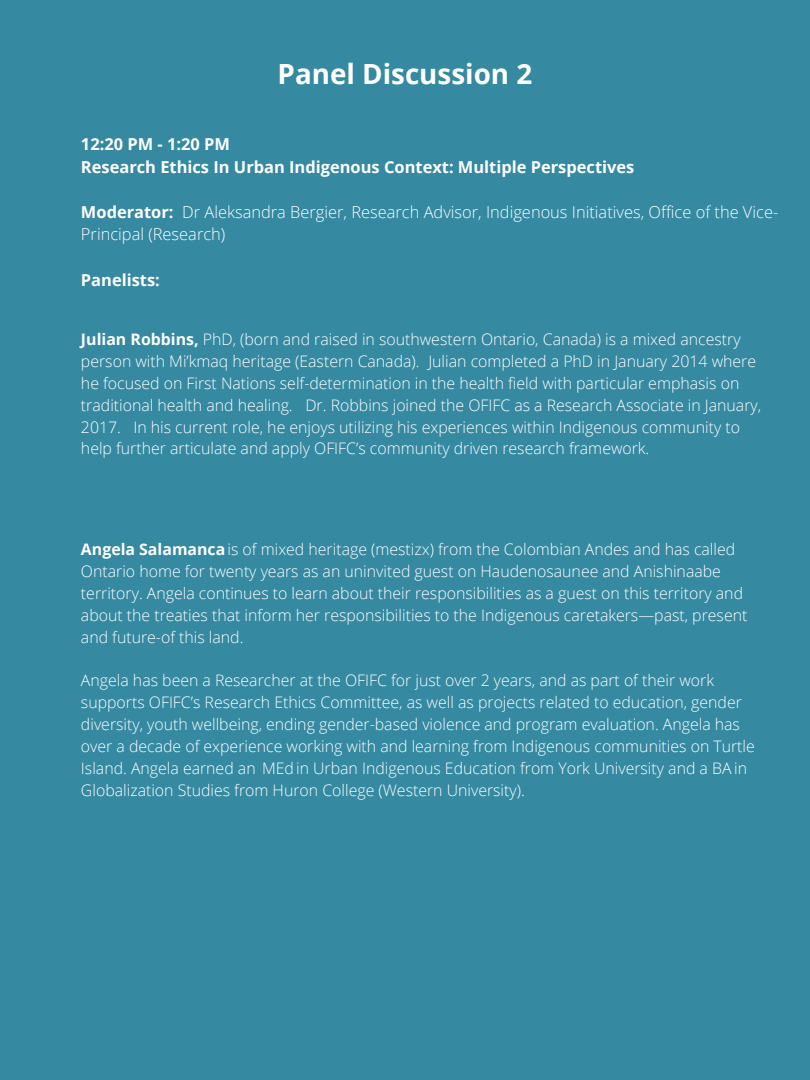
<style>
.page{position:relative;width:810px;height:1080px;background:#3589a1}
.page>*{position:absolute;margin:0;border:0;box-sizing:border-box;transform-origin:0 0}
.t1{font:700 27.81px "Open Sans";color:#fff}
.t2{font:300 16.44px/22.6px "Open Sans";color:#fff}
.t3{font:700 16.44px/22.6px "Open Sans";color:#fff}
.t4{font:300 15.88px/21.8px "Open Sans";color:#fff}
.s1{font-weight:700}
</style>
<div class="page">
<h1 class="t1" style="left:278px;top:55px;width:256px">Panel Discussion 2</h1>
<p class="t3" style="left:81px;top:132px;width:555px">12:20 PM - 1:20 PM<br>Research Ethics In Urban Indigenous Context: Multiple Perspectives</p>
<p class="t2" style="left:81px;top:200px;width:699px"><span class="s1">Moderator:</span> Dr Aleksandra Bergier, Research Advisor, Indigenous Initiatives, Office of the Vice-<br>Principal (Research)</p>
<p class="t3" style="left:81px;top:268px;width:80px">Panelists:</p>
<p class="t4" style="left:81px;top:328px;width:682px"><span class="s1">Julian Robbins,</span> PhD, (born and raised in southwestern Ontario, Canada) is a mixed ancestry person with Mi’kmaq heritage (Eastern Canada). Julian completed a PhD in January 2014 where he focused on First Nations self-determination in the health field with particular emphasis on traditional health and healing. Dr. Robbins joined the OFIFC as a Research Associate in January, 2017. In his current role, he enjoys utilizing his experiences within Indigenous community to help further articulate and apply OFIFC’s community driven research framework.</p>
<p class="t4" style="left:81px;top:538px;width:668px"><span class="s1">Angela Salamanca</span> is of mixed heritage (mestizx) from the Colombian Andes and has called Ontario home for twenty years as an uninvited guest on Haudenosaunee and Anishinaabe territory. Angela continues to learn about their responsibilities as a guest on this territory and about the treaties that inform her responsibilities to the Indigenous caretakers—past, present and future-of this land.</p>
<p class="t4" style="left:81px;top:669px;width:675px">Angela has been a Researcher at the OFIFC for just over 2 years, and as part of their work supports OFIFC’s Research Ethics Committee, as well as projects related to education, gender diversity, youth wellbeing, ending gender-based violence and program evaluation. Angela has over a decade of experience working with and learning from Indigenous communities on Turtle Island. Angela earned an MEd in Urban Indigenous Education from York University and a BA in Globalization Studies from Huron College (Western University).</p>
</div>
